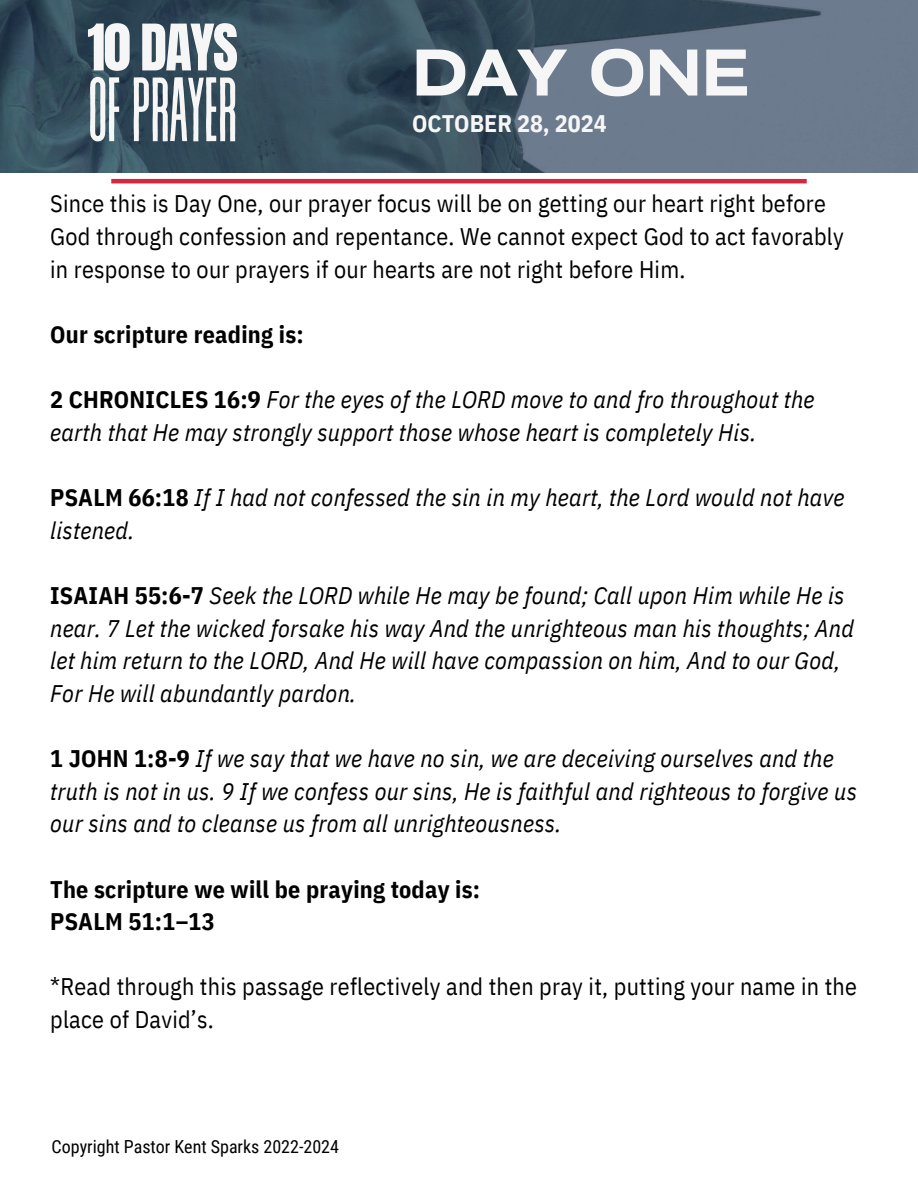
<style>
.page{position:relative;width:918px;height:1188px;background:#fff}
.page>*{position:absolute;margin:0;border:0;box-sizing:border-box;transform-origin:0 0}
.t1{font:91.05px "Revive 80 Tall";letter-spacing:-.03em;color:#f6f6f6}
.t2{font:600 expanded 63px "Cy Grotesk";color:#f6f6f6}
.t3{font:54.6px "Anton";letter-spacing:-.03em;color:#f6f6f6}
.t4{font:italic 24px/32.7px "IBM Plex Sans Cond";letter-spacing:.01em;color:#000}
.t5{font:24px/32.7px "IBM Plex Sans Cond";letter-spacing:.01em;color:#000}
.t6{font:700 24px/32.7px "IBM Plex Sans Cond";letter-spacing:.01em;color:#000}
.t7{font:700 24px "IBM Plex Sans Cond";color:#f6f6f6}
.t8{font:18px "Roboto Condensed";color:#000}
.s1{font-weight:700;font-style:normal}
</style>
<div class="page">
<svg style="left:0;top:0;width:918px;height:172px;background:#485c6d"></svg>
<hr style="left:111px;top:179px;width:696px;height:4px;background:#d42842">
<h6 class="t3" style="left:87px;top:8px;width:152px">10 DAYS</h6>
<h6 class="t1" style="left:87px;top:63px;width:153px">OFPRAYER</h6>
<h5 class="t2" style="left:412px;top:33px;width:338px">DAY ONE</h5>
<h6 class="t7" style="left:412px;top:108px;width:196px">OCTOBER 28, 2024</h6>
<p class="t5" style="left:50px;top:187px;width:795px">Since this is Day One, our prayer focus will be on getting our heart right before<br>God through confession and repentance. We cannot expect God to act favorably in response to our prayers if our hearts are not right before Him.</p>
<h3 class="t6" style="left:50px;top:318px;width:255px">Our scripture reading is:</h3>
<h1 class="t4" style="left:50px;top:383px;width:766px"><span class="s1">2 CHRONICLES 16:9</span> For the eyes of the LORD move to and fro throughout the earth that He may strongly support those whose heart is completely His.</h1>
<h2 class="t4" style="left:50px;top:481px;width:796px"><span class="s1">PSALM 66:18</span> If I had not confessed the sin in my heart, the Lord would not have listened.</h2>
<h4 class="t4" style="left:50px;top:579px;width:806px"><span class="s1">ISAIAH 55:6-7</span> Seek the LORD while He may be found; Call upon Him while He is near. 7 Let the wicked forsake his way And the unrighteous man his thoughts; And let him return to the LORD, And He will have compassion on him, And to our God, For He will abundantly pardon.</h4>
<h6 class="t4" style="left:50px;top:742px;width:808px"><span class="s1">1 JOHN 1:8-9</span> If we say that we have no sin, we are deceiving ourselves and the truth is not in us. 9 If we confess our sins, He is faithful and righteous to forgive us our sins and to cleanse us from all unrighteousness.</h6>
<h5 class="t6" style="left:50px;top:872px;width:432px">The scripture we will be praying today is:<br>PSALM 51:1–13</h5>
<h6 class="t5" style="left:50px;top:970px;width:808px">*Read through this passage reflectively and then pray it, putting your name in the place of David’s.</h6>
<p class="t8" style="left:52px;top:1136px;width:289px">Copyright Pastor Kent Sparks 2022-2024</p>
</div>
